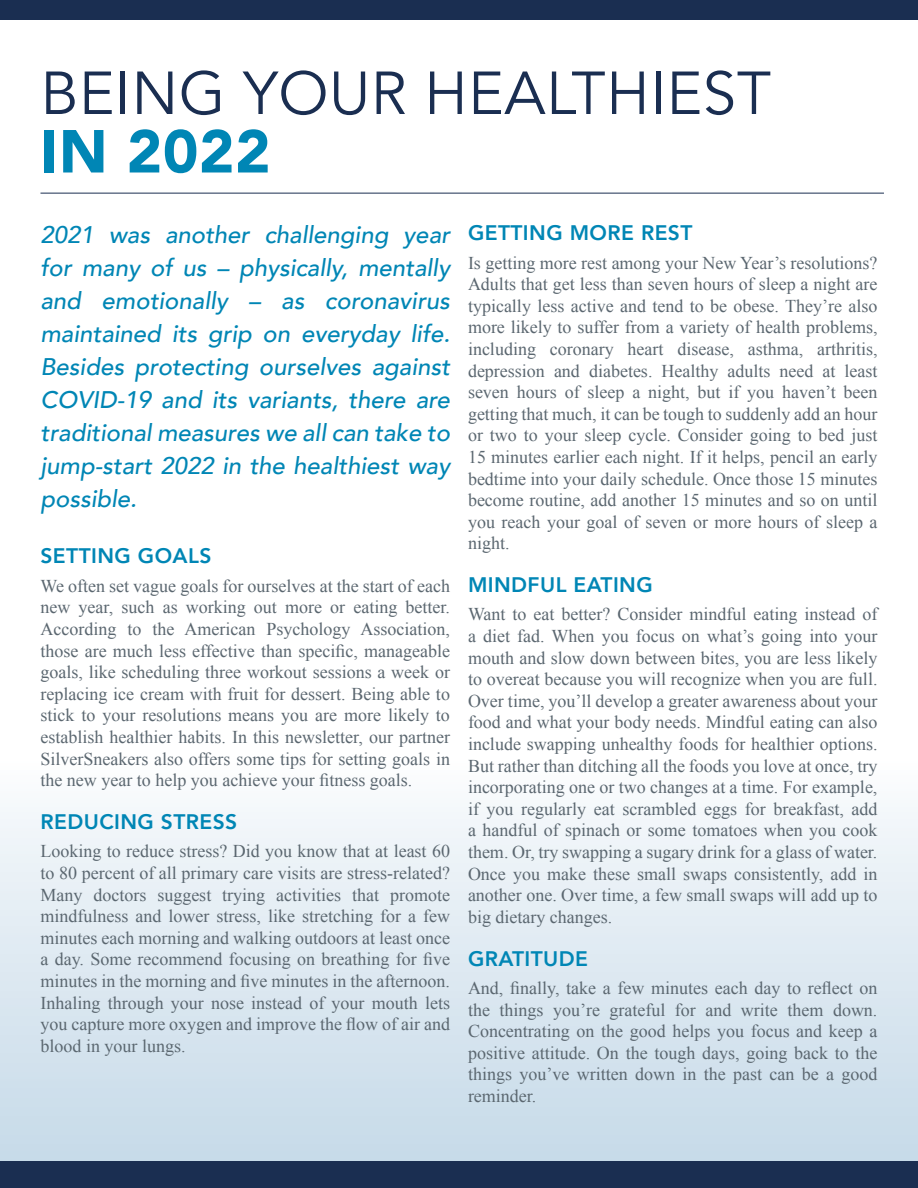
<style>
.page{position:relative;width:918px;height:1188px;background:#fff}
.page>*{position:absolute;margin:0;border:0;box-sizing:border-box;transform-origin:0 0}
.t1{font:60px "Avenir";letter-spacing:.01em;color:#1a2e51}
.t2{font:900 60px "Avenir";letter-spacing:.01em;color:#0086b5}
.t3{font:italic 500 24px/33px "Avenir";color:#0086b5;text-align:justify}
.t4{font:800 21px "Avenir";letter-spacing:.02em;color:#0086b5}
.t5{font:18px/21.6px "Times New Roman";color:#5b6770;text-align:justify}
</style>
<div class="page">
<div style="left:0;top:758px;width:918px;height:430px;background:linear-gradient(to bottom,#fbfcfd,#c1d7e7)"></div>
<div style="left:0;top:0;width:918px;height:20px;background:#1a2e51"></div>
<div style="left:0;top:1161px;width:918px;height:27px;background:#1a2e51"></div>
<hr style="left:40px;top:193px;width:844px;height:1px;background:#1a2e51">
<h1 class="t1" style="left:40px;top:58px;width:732px">BEING YOUR HEALTHIEST</h1>
<h1 class="t2" style="left:40px;top:100px;width:232px">IN 2022</h1>
<p class="t3" style="left:40px;top:219px;width:411px">2021 was another challenging year for many of us – physically, mentally and emotionally – as coronavirus maintained its grip on everyday life.<br>Besides protecting ourselves against COVID-19 and its variants, there are traditional measures we all can take to jump-start 2022 in the healthiest way possible.</p>
<p class="t4" style="left:40px;top:540px;width:173px">SETTING GOALS</p>
<p class="t5" style="left:40px;top:575px;width:411px">We often set vague goals for ourselves at the start of each new year, such as working out more or eating better.<br>According to the American Psychology Association, those are much less effective than specific, manageable goals, like scheduling three workout sessions a week or replacing ice cream with fruit for dessert. Being able to stick to your resolutions means you are more likely to establish healthier habits. In this newsletter, our partner SilverSneakers also offers some tips for setting goals in the new year to help you achieve your fitness goals.</p>
<p class="t4" style="left:40px;top:805px;width:198px">REDUCING STRESS</p>
<p class="t5" style="left:40px;top:840px;width:411px">Looking to reduce stress? Did you know that at least 60 to 80 percent of all primary care visits are stress-related?<br>Many doctors suggest trying activities that promote mindfulness and lower stress, like stretching for a few minutes each morning and walking outdoors at least once a day. Some recommend focusing on breathing for five minutes in the morning and five minutes in the afternoon.<br>Inhaling through your nose instead of your mouth lets you capture more oxygen and improve the flow of air and blood in your lungs.</p>
<p class="t4" style="left:468px;top:217px;width:226px">GETTING MORE REST</p>
<p class="t5" style="left:468px;top:251px;width:411px">Is getting more rest among your New Year’s resolutions?<br>Adults that get less than seven hours of sleep a night are typically less active and tend to be obese. They’re also more likely to suffer from a variety of health problems, including coronary heart disease, asthma, arthritis, depression and diabetes. Healthy adults need at least seven hours of sleep a night, but if you haven’t been getting that much, it can be tough to suddenly add an hour or two to your sleep cycle. Consider going to bed just 15 minutes earlier each night. If it helps, pencil an early bedtime into your daily schedule. Once those 15 minutes become routine, add another 15 minutes and so on until you reach your goal of seven or more hours of sleep a night.</p>
<p class="t4" style="left:468px;top:568px;width:186px">MINDFUL EATING</p>
<p class="t5" style="left:468px;top:603px;width:411px">Want to eat better? Consider mindful eating instead of a diet fad. When you focus on what’s going into your mouth and slow down between bites, you are less likely to overeat because you will recognize when you are full.<br>Over time, you’ll develop a greater awareness about your food and what your body needs. Mindful eating can also include swapping unhealthy foods for healthier options.<br>But rather than ditching all the foods you love at once, try incorporating one or two changes at a time. For example, if you regularly eat scrambled eggs for breakfast, add a handful of spinach or some tomatoes when you cook them. Or, try swapping a sugary drink for a glass of water.<br>Once you make these small swaps consistently, add in another one. Over time, a few small swaps will add up to big dietary changes.</p>
<p class="t4" style="left:468px;top:942px;width:122px">GRATITUDE</p>
<p class="t5" style="left:468px;top:977px;width:411px">And, finally, take a few minutes each day to reflect on the things you’re grateful for and write them down.<br>Concentrating on the good helps you focus and keep a positive attitude. On the tough days, going back to the things you’ve written down in the past can be a good reminder.</p>
</div>
